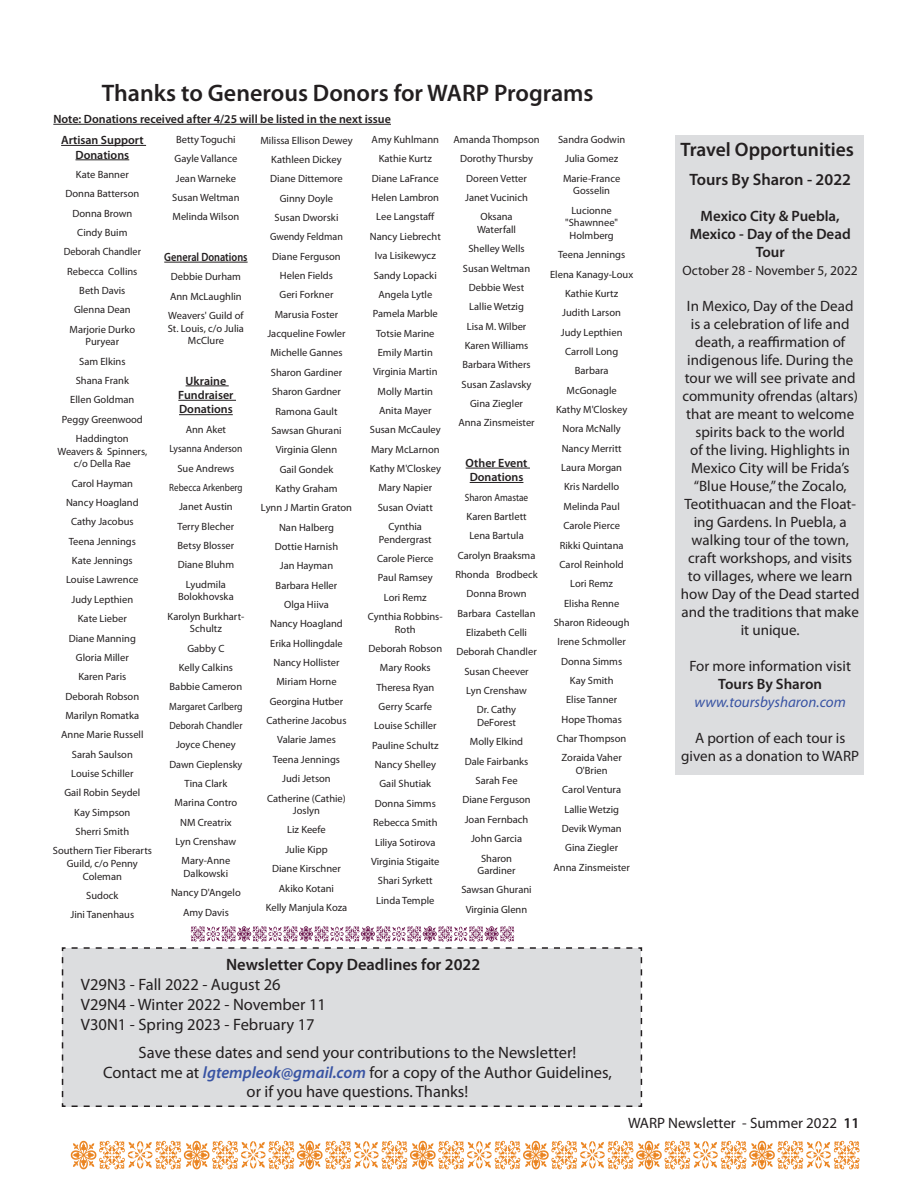
<style>
.page{position:relative;width:918px;height:1188px;background:#fff}
.page>*{position:absolute;margin:0;border:0;box-sizing:border-box;transform-origin:0 0}
.t1{font:600 24px "Myriad Pro";color:#231f20}
.t2{font:600 19.5px "Myriad Pro";color:#231f20}
.t3{font:16.5px/19.8px "Myriad Pro";color:#231f20}
.t4{font:600 16.5px "Myriad Pro";color:#231f20}
.t5{font:15px/18px "Myriad Pro";color:#231f20;text-align:center}
.t6{font:600 15px/18px "Myriad Pro";color:#231f20;text-align:center}
.t7{font:italic 15px "Myriad Pro";color:#3853a3}
.t8{font:13.5px "Myriad Pro";color:#231f20}
.t9{font:600 12px/14.4px "Myriad Pro";color:#231f20;text-align:center}
.t10{font:600 12px "Myriad Pro";color:#231f20;scale:.86 1}
.t11{font:10.5px/19.4px "Myriad Pro";color:#231f20;text-align:center}
.t12{font:10.5px/19.4px "Myriad Pro";color:#231f20;text-align:center;scale:.89 1}
.s1{font-weight:600;font-style:italic;color:#3853a3}
.s2{font-weight:600}
</style>
<div class="page">
<svg style="left:71px;top:1141px;width:789px;height:28px"></svg>
<div style="left:675px;top:135px;width:189px;height:640px;background:#dcdddf"></div>
<div style="left:61px;top:947px;width:582px;height:160px;background:#dcdddf"></div>
<svg style="left:69px;top:926px;width:563px;height:23px"></svg>
<hr style="left:61px;top:145px;width:85px;height:1px;background:#231f20">
<hr style="left:75px;top:160px;width:54px;height:1px;background:#231f20">
<hr style="left:164px;top:262px;width:84px;height:1px;background:#231f20">
<hr style="left:186px;top:386px;width:43px;height:1px;background:#231f20">
<hr style="left:178px;top:400px;width:58px;height:1px;background:#231f20">
<hr style="left:179px;top:414px;width:54px;height:1px;background:#231f20">
<hr style="left:466px;top:468px;width:64px;height:1px;background:#231f20">
<hr style="left:470px;top:482px;width:53px;height:1px;background:#231f20">
<hr style="left:53px;top:124px;width:338px;height:1px;background:#231f20">
<h1 class="t1" style="left:102px;top:78px;width:493px">Thanks to Generous Donors for WARP Programs</h1>
<p class="t9" style="left:53px;top:112px;width:339px">Note: Donations received after 4/25 will be listed in the next issue</p>
<p class="t9" style="left:61px;top:133px;width:84px">Artisan Support<br>Donations</p>
<p class="t11" style="left:64px;top:165px;width:79px">Kate Banner<br>Donna Batterson<br>Donna Brown<br>Cindy Buim<br>Deborah Chandler<br>Rebecca Collins<br>Beth Davis<br>Glenna Dean<br>Marjorie Durko</p>
<p class="t11" style="left:62px;top:332px;width:82px">Puryear<br>Sam Elkins<br>Shana Frank<br>Ellen Goldman<br>Peggy Greenwood<br>Haddington</p>
<p class="t11" style="left:57px;top:445px;width:91px;line-height:12.6px">Weavers &amp; Spinners, c/o Della Rae</p>
<p class="t11" style="left:53px;top:473px;width:101px">Carol Hayman<br>Nancy Hoagland<br>Cathy Jacobus<br>Teena Jennings<br>Kate Jennings<br>Louise Lawrence<br>Judy Lepthien<br>Kate Lieber<br>Diane Manning<br>Gloria Miller<br>Karen Paris<br>Deborah Robson<br>Marilyn Romatka<br>Anne Marie Russell<br>Sarah Saulson<br>Louise Schiller<br>Gail Robin Seydel<br>Kay Simpson<br>Sherri Smith<br>Southern Tier Fiberarts</p>
<p class="t11" style="left:67px;top:857px;width:73px;line-height:12.6px">Guild, c/o Penny<br>Coleman</p>
<p class="t11" style="left:70px;top:886px;width:65px">Sudock<br>Jini Tanenhaus</p>
<p class="t11" style="left:172px;top:130px;width:69px">Betty Toguchi<br>Gayle Vallance<br>Jean Warneke<br>Susan Weltman<br>Melinda Wilson</p>
<p class="t10" style="left:164px;top:249px;width:98px">General Donations</p>
<p class="t11" style="left:168px;top:267px;width:77px;text-align:left">Debbie Durham<br>Ann McLaughlin<br>Weavers' Guild of</p>
<p class="t11" style="left:168px;top:322px;width:78px;line-height:12.6px">St. Louis, c/o Julia<br>McClure</p>
<p class="t9" style="left:178px;top:373px;width:57px">Ukraine<br>Fundraiser<br>Donations</p>
<p class="t11" style="left:169px;top:419px;width:75px">Ann Aket<br>Lysanna Anderson<br>Sue Andrews<br>Rebecca Arkenberg<br>Janet Austin<br>Terry Blecher<br>Betsy Blosser<br>Diane Bluhm<br>Lyudmila</p>
<p class="t11" style="left:168px;top:587px;width:78px">Bolokhovska<br>Karolyn Burkhart-</p>
<p class="t11" style="left:169px;top:619px;width:75px">Schultz<br>Gabby C<br>Kelly Calkins<br>Babbie Cameron<br>Margaret Carlberg<br>Deborah Chandler<br>Joyce Cheney<br>Dawn Cieplensky<br>Tina Clark<br>Marina Contro<br>NM Creatrix<br>Lyn Crenshaw<br>Mary-Anne</p>
<p class="t11" style="left:171px;top:864px;width:71px">Dalkowski<br>Nancy D'Angelo<br>Amy Davis</p>
<p class="t11" style="left:260px;top:130px;width:94px">Milissa Ellison Dewey<br>Kathleen Dickey<br>Diane Dittemore<br>Ginny Doyle<br>Susan Dworski<br>Gwendy Feldman<br>Diane Ferguson<br>Helen Fields<br>Geri Forkner<br>Marusia Foster<br>Jacqueline Fowler<br>Michelle Gannes<br>Sharon Gardiner<br>Sharon Gardner<br>Ramona Gault<br>Sawsan Ghurani<br>Virginia Glenn<br>Gail Gondek<br>Kathy Graham<br>Lynn J Martin Graton<br>Nan Halberg<br>Dottie Harnish<br>Jan Hayman<br>Barbara Heller<br>Olga Hiiva<br>Nancy Hoagland<br>Erika Hollingdale<br>Nancy Hollister<br>Miriam Horne<br>Georgina Hutber<br>Catherine Jacobus<br>Valarie James<br>Teena Jennings<br>Judi Jetson<br>Catherine (Cathie)</p>
<p class="t11" style="left:266px;top:801px;width:83px">Joslyn<br>Liz Keefe<br>Julie Kipp<br>Diane Kirschner<br>Akiko Kotani<br>Kelly Manjula Koza</p>
<p class="t11" style="left:370px;top:130px;width:73px">Amy Kuhlmann<br>Kathie Kurtz<br>Diane LaFrance<br>Helen Lambron<br>Lee Langstaff<br>Nancy Liebrecht<br>Iva Lisikewycz<br>Sandy Lopacki<br>Angela Lytle<br>Pamela Marble<br>Totsie Marine<br>Emily Martin<br>Virginia Martin<br>Molly Martin<br>Anita Mayer<br>Susan McCauley<br>Mary McLarnon<br>Kathy M'Closkey<br>Mary Napier<br>Susan Oviatt<br>Cynthia</p>
<p class="t11" style="left:368px;top:529px;width:76px">Pendergrast<br>Carole Pierce<br>Paul Ramsey<br>Lori Remz<br>Cynthia Robbins-</p>
<p class="t11" style="left:368px;top:619px;width:75px">Roth<br>Deborah Robson<br>Mary Rooks<br>Theresa Ryan<br>Gerry Scarfe<br>Louise Schiller<br>Pauline Schultz<br>Nancy Shelley<br>Gail Shutiak<br>Donna Simms<br>Rebecca Smith<br>Liliya Sotirova<br>Virginia Stigaite<br>Shari Syrkett<br>Linda Temple</p>
<p class="t11" style="left:454px;top:130px;width:88px">Amanda Thompson<br>Dorothy Thursby<br>Doreen Vetter<br>Janet Vucinich<br>Oksana</p>
<p class="t11" style="left:458px;top:220px;width:78px">Waterfall<br>Shelley Wells<br>Susan Weltman<br>Debbie West<br>Lallie Wetzig<br>Lisa M. Wilber<br>Karen Williams<br>Barbara Withers<br>Susan Zaslavsky<br>Gina Ziegler<br>Anna Zinsmeister</p>
<p class="t9" style="left:466px;top:455px;width:63px">Other Event<br>Donations</p>
<p class="t12" style="left:455px;top:487px;width:94px">Sharon Amastae<br>Karen Bartlett<br>Lena Bartula<br>Carolyn Braaksma<br>Rhonda Brodbeck<br>Donna Brown<br>Barbara Castellan<br>Elizabeth Celli<br>Deborah Chandler<br>Susan Cheever<br>Lyn Crenshaw<br>Dr. Cathy</p>
<p class="t11" style="left:462px;top:713px;width:70px">DeForest<br>Molly Elkind<br>Dale Fairbanks<br>Sarah Fee<br>Diane Ferguson<br>Joan Fernbach<br>John Garcia<br>Sharon</p>
<p class="t11" style="left:461px;top:861px;width:72px">Gardiner<br>Sawsan Ghurani<br>Virginia Glenn</p>
<p class="t11" style="left:558px;top:130px;width:69px">Sandra Godwin<br>Julia Gomez<br>Marie-France</p>
<p class="t11" style="left:571px;top:181px;width:42px;text-align:left">Gosselin<br>Lucionne</p>
<p class="t11" style="left:565px;top:216px;width:54px;line-height:12.6px">"Shawnnee"<br>Holmberg</p>
<p class="t11" style="left:550px;top:245px;width:85px">Teena Jennings<br>Elena Kanagy-Loux<br>Kathie Kurtz<br>Judith Larson<br>Judy Lepthien<br>Carroll Long<br>Barbara<br>McGonagle<br>Kathy M'Closkey<br>Nora McNally<br>Nancy Merritt<br>Laura Morgan<br>Kris Nardello<br>Melinda Paul<br>Carole Pierce<br>Rikki Quintana<br>Carol Reinhold<br>Lori Remz<br>Elisha Renne<br>Sharon Rideough<br>Irene Schmoller<br>Donna Simms<br>Kay Smith<br>Elise Tanner<br>Hope Thomas<br>Char Thompson<br>Zoraida Vaher</p>
<p class="t11" style="left:554px;top:761px;width:78px">O'Brien<br>Carol Ventura<br>Lallie Wetzig<br>Devik Wyman<br>Gina Ziegler<br>Anna Zinsmeister</p>
<h3 class="t4" style="left:226px;top:954px;width:256px">Newsletter Copy Deadlines for 2022</h3>
<h3 class="t3" style="left:81px;top:974px;width:247px">V29N3 - Fall 2022 - August 26<br>V29N4 - Winter 2022 - November 11<br>V30N1 - Spring 2023 - February 17</h3>
<h3 class="t3" style="left:103px;top:1042px;width:510px;text-align:center">Save these dates and send your contributions to the Newsletter!<br>Contact me at <span class="s1">lgtempleok@gmail.com</span> for a copy of the Author Guidelines, or if you have questions. Thanks!</h3>
<h2 class="t2" style="left:680px;top:137px;width:175px">Travel Opportunities</h2>
<h3 class="t4" style="left:689px;top:169px;width:163px">Tours By Sharon - 2022</h3>
<h3 class="t6" style="left:690px;top:207px;width:163px">Mexico City &amp; Puebla,<br>Mexico - Day of the Dead<br>Tour</h3>
<p class="t8" style="left:683px;top:262px;width:177px">October 28 - November 5, 2022</p>
<p class="t5" style="left:681px;top:297px;width:180px">In Mexico, Day of the Dead is a celebration of life and death, a reaffirmation of indigenous life. During the tour we will see private and community ofrendas (altars) that are meant to welcome spirits back to the world<br>of the living. Highlights in<br>Mexico City will be Frida’s “Blue House,” the Zocalo,<br>Teotithuacan and the Float&shy;ing Gardens. In Puebla, a walking tour of the town, craft workshops, and visits to villages, where we learn how Day of the Dead started and the traditions that make it unique.</p>
<h3 class="t5" style="left:689px;top:657px;width:163px">For more information visit</h3>
<h3 class="t6" style="left:718px;top:675px;width:105px">Tours By Sharon</h3>
<h3 class="t7" style="left:695px;top:693px;width:153px">www.toursbysharon.com</h3>
<h3 class="t5" style="left:681px;top:729px;width:179px">A portion of each tour is given as a donation to WARP</h3>
<h3 class="t5" style="left:628px;top:1114px;width:233px">WARP Newsletter - Summer 2022 <span class="s2">11</span></h3>
</div>
